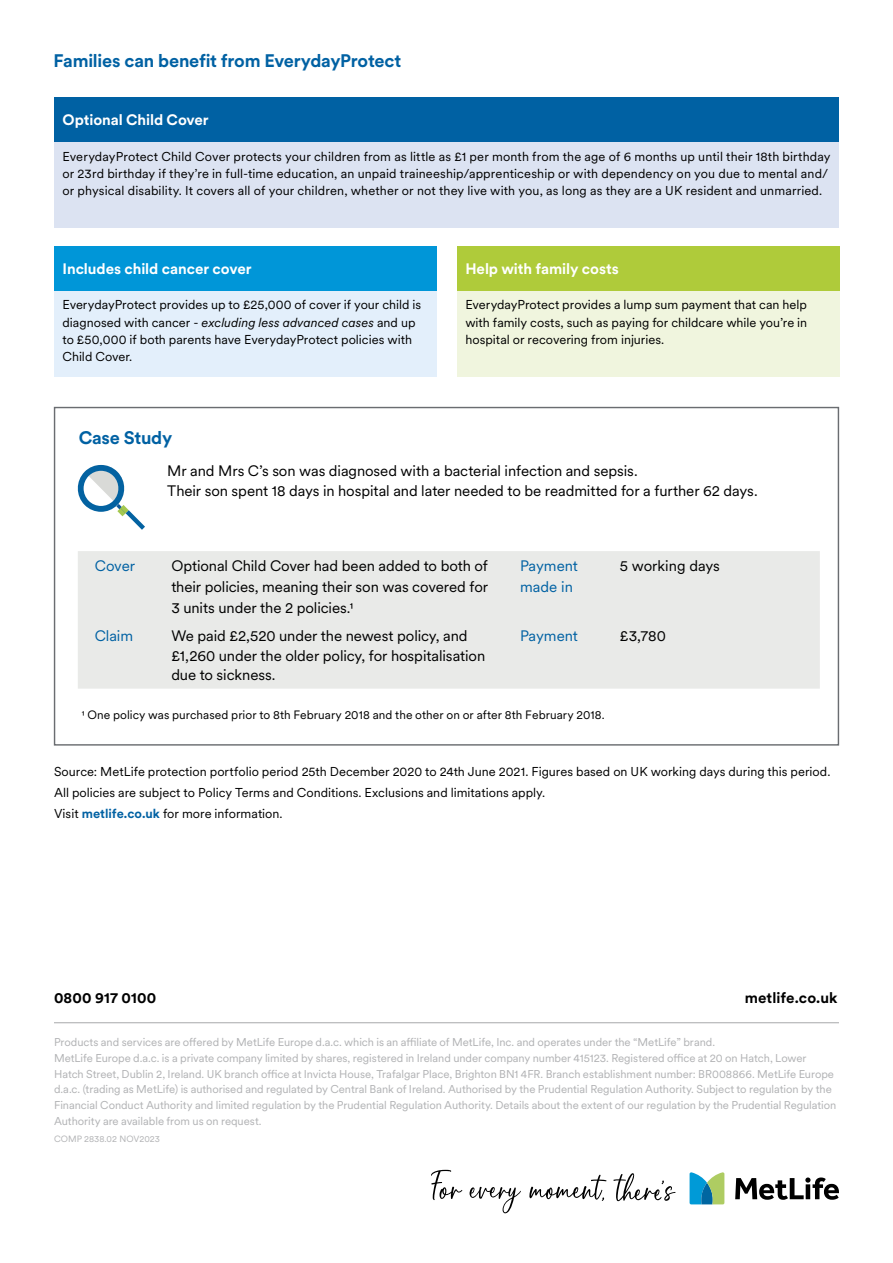
<style>
.page{position:relative;width:893px;height:1263px;background:#fff}
.page>*{position:absolute;margin:0;border:0;box-sizing:border-box;transform-origin:0 0}
.t1{font:700 18px "Met Life Circular";letter-spacing:-.01em;color:#0061a3}
.t2{font:15px/19.5px "Met Life Circular";letter-spacing:-.005em;color:#000}
.t3{font:700 15px "Met Life Circular";letter-spacing:-.005em;color:#fff}
.t4{font:15px/21px "Met Life Circular";letter-spacing:-.005em;color:#0061a3}
.t5{font:700 15px "Met Life Circular";letter-spacing:.01em;color:#000}
.t6{font:12.75px/17.2px "Met Life Circular";letter-spacing:.005em;color:#000}
.t7{font:12px "Met Life Circular";letter-spacing:.005em;color:#000}
.t8{font:11.25px/15.8px "Met Life Circular";letter-spacing:-.005em;color:#b1b2b4}
.t9{font:9px "Met Life Circular";color:#b1b2b4}
.s1{font-style:italic}
.s2{font-weight:700;color:#0061a3}
</style>
<div class="page">
<svg style="left:690px;top:1172px;width:34px;height:32px"></svg>
<svg style="left:735px;top:1177px;width:104px;height:23px"></svg>
<svg style="left:431px;top:1170px;width:31px;height:30px"></svg>
<svg style="left:613px;top:1173px;width:63px;height:28px"></svg>
<svg style="left:470px;top:1187px;width:51px;height:26px"></svg>
<svg style="left:529px;top:1175px;width:77px;height:26px"></svg>
<hr style="left:54px;top:1022px;width:785px;height:1px;background:#b1b2b4">
<div style="left:54px;top:97px;width:785px;height:45px;background:#0061a3"></div>
<div style="left:54px;top:142px;width:785px;height:85px;background:#dce3f2"></div>
<div style="left:54px;top:291px;width:383px;height:85px;background:#e3effb"></div>
<div style="left:457px;top:291px;width:382px;height:85px;background:#f0f5de"></div>
<div style="left:54px;top:246px;width:383px;height:45px;background:#0096d8"></div>
<div style="left:457px;top:246px;width:382px;height:45px;background:#afcb3a"></div>
<div style="left:78px;top:551px;width:742px;height:138px;background:#e9eae8"></div>
<svg style="left:77px;top:465px;width:68px;height:65px"></svg>
<h1 class="t1" style="left:54px;top:48px;width:349px">Families can benefit from EverydayProtect</h1>
<p class="t3" style="left:63px;top:110px;width:148px">Optional Child Cover</p>
<p class="t6" style="left:63px;top:147px;width:769px">EverydayProtect Child Cover protects your children from as little as £1 per month from the age of 6 months up until their 18th birthday or 23rd birthday if they’re in full-time education, an unpaid traineeship/apprenticeship or with dependency on you due to mental and/ or physical disability. It covers all of your children, whether or not they live with you, as long as they are a UK resident and unmarried.</p>
<p class="t3" style="left:63px;top:259px;width:191px">Includes child cancer cover</p>
<p class="t3" style="left:465px;top:259px;width:155px">Help with family costs</p>
<p class="t6" style="left:63px;top:296px;width:360px">EverydayProtect provides up to £25,000 of cover if your child is diagnosed with cancer - <span class="s1">excluding less advanced cases</span> and up to £50,000 if both parents have EverydayProtect policies with Child Cover.</p>
<p class="t6" style="left:465px;top:296px;width:343px;text-align:justify">EverydayProtect provides a lump sum payment that can help with family costs, such as paying for childcare while you’re in hospital or recovering from injuries.</p>
<h1 class="t1" style="left:79px;top:425px;width:95px">Case Study</h1>
<p class="t2" style="left:167px;top:461px;width:592px">Mr and Mrs C’s son was diagnosed with a bacterial infection and sepsis.<br>Their son spent 18 days in hospital and later needed to be readmitted for a further 62 days.</p>
<p class="t4" style="left:95px;top:554px;width:42px">Cover</p>
<p class="t2" style="left:171px;top:554px;width:318px;line-height:21px;text-align:justify">Optional Child Cover had been added to both of their policies, meaning their son was covered for 3 units under the 2 policies.1</p>
<p class="t4" style="left:520px;top:554px;width:60px">Payment made in</p>
<p class="t2" style="left:620px;top:555px;width:102px">5 working days</p>
<p class="t4" style="left:95px;top:625px;width:40px">Claim</p>
<p class="t2" style="left:171px;top:625px;width:315px">We paid £2,520 under the newest policy, and £1,260 under the older policy, for hospitalisation due to sickness.</p>
<p class="t4" style="left:520px;top:625px;width:60px">Payment</p>
<p class="t2" style="left:620px;top:625px;width:47px">£3,780</p>
<p class="t7" style="left:82px;top:707px;width:524px">1 One policy was purchased prior to 8th February 2018 and the other on or after 8th February 2018.</p>
<p class="t6" style="left:54px;top:761px;width:778px;line-height:21px">Source: MetLife protection portfolio period 25th December 2020 to 24th June 2021. Figures based on UK working days during this period.<br>All policies are subject to Policy Terms and Conditions. Exclusions and limitations apply.<br>Visit <span class="s2">metlife.co.uk</span> for more information.</p>
<p class="t5" style="left:54px;top:988px;width:104px">0800 917 0100</p>
<p class="t5" style="left:745px;top:988px;width:94px">metlife.co.uk</p>
<p class="t8" style="left:54px;top:1034px;width:784px">Products and services are offered by MetLife Europe d.a.c. which is an affiliate of MetLife, Inc. and operates under the “MetLife” brand.<br>MetLife Europe d.a.c. is a private company limited by shares, registered in Ireland under company number 415123. Registered office at 20 on Hatch, Lower Hatch Street, Dublin 2, Ireland. UK branch office at Invicta House, Trafalgar Place, Brighton BN1 4FR. Branch establishment number: BR008866. MetLife Europe d.a.c. (trading as MetLife) is authorised and regulated by Central Bank of Ireland. Authorised by the Prudential Regulation Authority. Subject to regulation by the Financial Conduct Authority and limited regulation by the Prudential Regulation Authority. Details about the extent of our regulation by the Prudential Regulation Authority are available from us on request.</p>
<p class="t9" style="left:54px;top:1133px;width:107px">COMP 2838.02 NOV2023</p>
</div>
